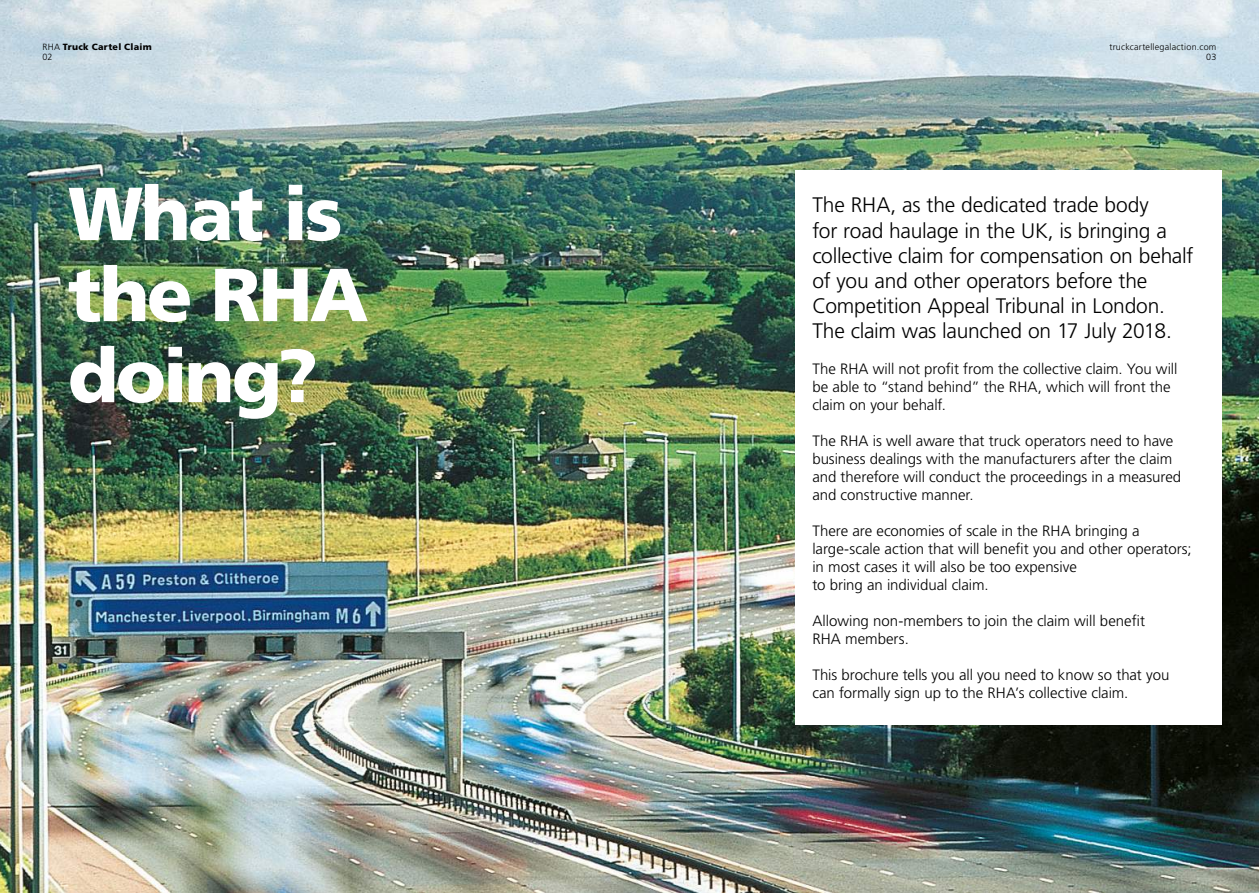
<style>
.page{position:relative;width:1259px;height:893px;background:#fff}
.page>*{position:absolute;margin:0;border:0;box-sizing:border-box;transform-origin:0 0}
.t1{font:900 75px/81px "Frutiger";letter-spacing:-.035em;color:#fff}
.t2{font:300 21px/25.2px "Frutiger";letter-spacing:-.01em;color:#000}
.t3{font:300 15px/18px "Frutiger";color:#000}
.t4{font:300 9px/10.8px "Frutiger";letter-spacing:.025em;color:#000;text-align:right}
.t5{font:900 9px/10.8px "Frutiger";letter-spacing:.03em;color:#000}
.s1{font-weight:300}
</style>
<div class="page">
<img style="left:0;top:0;width:1259px;height:893px">
<div style="left:795px;top:170px;width:427px;height:554px;background:#fff"></div>
<p class="t5" style="left:43px;top:41px;width:111px"><span class="s1">RHA</span> Truck Cartel Claim<br><span class="s1">02</span></p>
<p class="t4" style="left:1109px;top:41px;width:108px">truckcartellegalaction.com<br>03</p>
<h1 class="t1" style="left:68px;top:172px;width:302px">What is the RHA doing?</h1>
<h2 class="t2" style="left:812px;top:192px;width:383px">The RHA, as the dedicated trade body<br>for road haulage in the UK, is bringing a collective claim for compensation on behalf of you and other operators before the Competition Appeal Tribunal in London.<br>The claim was launched on 17 July 2018.</h2>
<p class="t3" style="left:812px;top:360px;width:366px">The RHA will not profit from the collective claim. You will be able to “stand behind” the RHA, which will front the claim on your behalf.</p>
<p class="t3" style="left:812px;top:432px;width:370px">The RHA is well aware that truck operators need to have business dealings with the manufacturers after the claim and therefore will conduct the proceedings in a measured and constructive manner.</p>
<p class="t3" style="left:812px;top:522px;width:381px">There are economies of scale in the RHA bringing a large-scale action that will benefit you and other operators; in most cases it will also be too expensive<br>to bring an individual claim.</p>
<p class="t3" style="left:812px;top:612px;width:334px">Allowing non-members to join the claim will benefit<br>RHA members.</p>
<p class="t3" style="left:812px;top:666px;width:358px">This brochure tells you all you need to know so that you can formally sign up to the RHA’s collective claim.</p>
</div>
